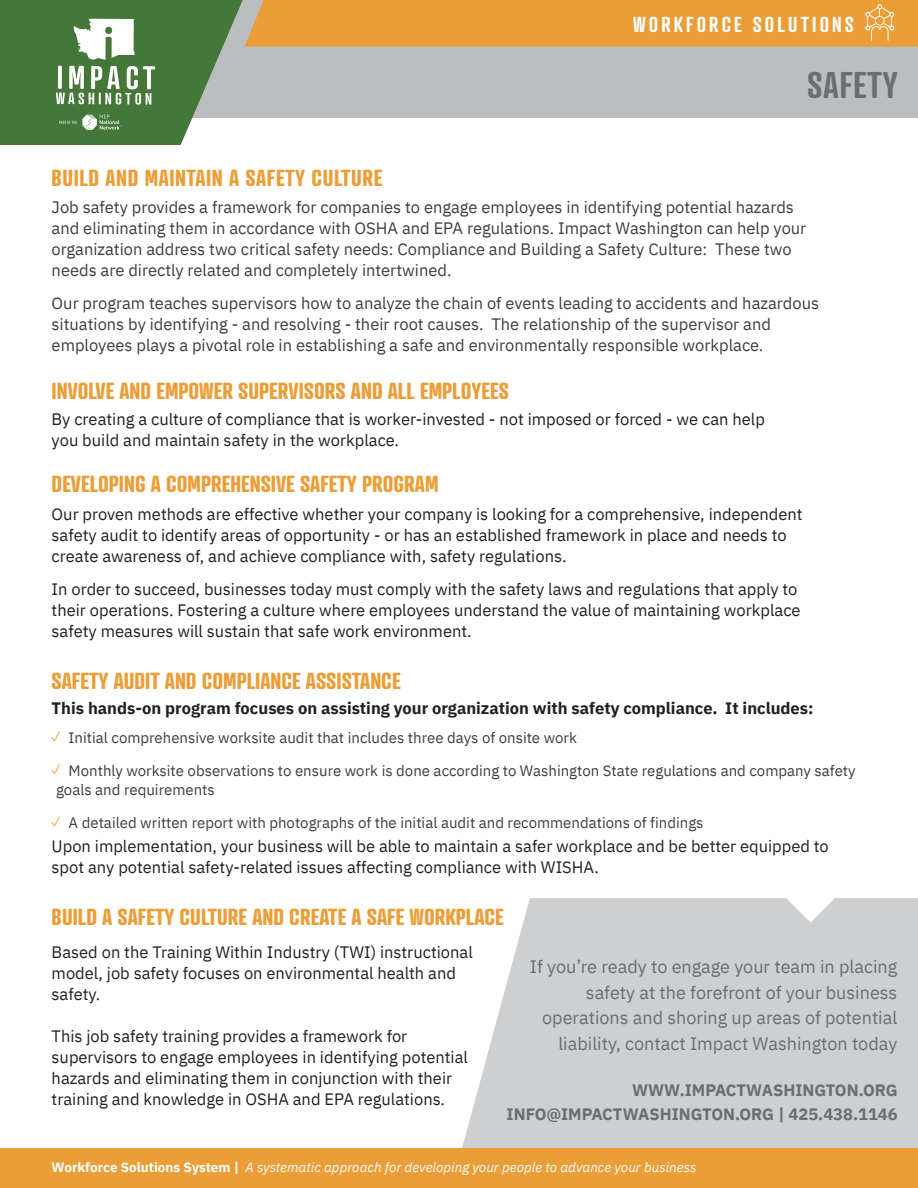
<style>
.page{position:relative;width:918px;height:1188px;background:#fff}
.page>*{position:absolute;margin:0;border:0;box-sizing:border-box;transform-origin:0 0}
.t1{font:600 36px "Atrament";letter-spacing:.025em;color:#6c6d70}
.t2{font:700 22.5px "Atrament";color:#eb9e37}
.t3{font:700 22.5px "Atrament";letter-spacing:.025em;color:#eb9e37}
.t4{font:600 21px "Atrament";letter-spacing:.15em;color:#fff}
.t5{font:18px/25.5px "IBM Plex Sans";color:#6c6d70;text-align:right}
.t6{font:16.5px/21px "IBM Plex Sans";color:#231f20}
.t7{font:16.5px/21px "IBM Plex Sans";color:#3e3e3f}
.t8{font:700 16.5px "IBM Plex Sans";color:#231f20}
.t9{font:700 16.5px "IBM Plex Sans";color:#6c6d70}
.t10{font:15px/19.5px "IBM Plex Sans";color:#3e3e3f}
.t11{font:italic 13.5px "IBM Plex Sans";color:#fff}
.s1{font-family:"Proxima Nova Cond";font-size:16.5px;color:#eb9e37}
.s2{font-weight:700;font-style:normal}
</style>
<div class="page">
<svg style="left:462px;top:898px;width:456px;height:250px;background:#d1d2d4"></svg>
<svg style="left:786px;top:898px;width:49px;height:24px"></svg>
<svg style="left:0;top:0;width:918px;height:145px"></svg>
<div style="left:0;top:1148px;width:918px;height:40px;background:#eb9e37"></div>
<p class="t4" style="left:633px;top:11px;width:223px">WORKFORCE SOLUTIONS</p>
<p class="t3" style="left:52px;top:164px;width:332px">BUILD AND MAINTAIN A SAFETY CULTURE</p>
<p class="t1" style="left:807px;top:63px;width:92px">SAFETY</p>
<p class="t7" style="left:52px;top:195px;width:756px">Job safety provides a framework for companies to engage employees in identifying potential hazards and eliminating them in accordance with OSHA and EPA regulations. Impact Washington can help your organization address two critical safety needs: Compliance and Building a Safety Culture: These two needs are directly related and completely intertwined.</p>
<p class="t7" style="left:52px;top:291px;width:769px">Our program teaches supervisors how to analyze the chain of events leading to accidents and hazardous situations by identifying - and resolving - their root causes. The relationship of the supervisor and employees plays a pivotal role in establishing a safe and environmentally responsible workplace.</p>
<p class="t2" style="left:52px;top:377px;width:459px">INVOLVE AND EMPOWER SUPERVISORS AND ALL EMPLOYEES</p>
<p class="t6" style="left:52px;top:407px;width:715px">By creating a culture of compliance that is worker-invested - not imposed or forced - we can help you build and maintain safety in the workplace.</p>
<p class="t2" style="left:52px;top:469px;width:388px">DEVELOPING A COMPREHENSIVE SAFETY PROGRAM</p>
<p class="t6" style="left:52px;top:503px;width:752px">Our proven methods are effective whether your company is looking for a comprehensive, independent safety audit to identify areas of opportunity - or has an established framework in place and needs to create awareness of, and achieve compliance with, safety regulations.</p>
<p class="t6" style="left:52px;top:578px;width:751px">In order to succeed, businesses today must comply with the safety laws and regulations that apply to their operations. Fostering a culture where employees understand the value of maintaining workplace safety measures will sustain that safe work environment.</p>
<p class="t2" style="left:52px;top:667px;width:351px">SAFETY AUDIT AND COMPLIANCE ASSISTANCE</p>
<p class="t8" style="left:52px;top:695px;width:763px">This hands-on program focuses on assisting your organization with safety compliance. It includes:</p>
<p class="t10" style="left:52px;top:726px;width:527px"><span class="s1">✓</span> Initial comprehensive worksite audit that includes three days of onsite work</p>
<p class="t10" style="left:56px;top:759px;width:801px;text-indent:-4px"><span class="s1">✓</span> Monthly worksite observations to ensure work is done according to Washington State regulations and company safety goals and requirements</p>
<p class="t10" style="left:52px;top:812px;width:653px"><span class="s1">✓</span> A detailed written report with photographs of the initial audit and recommendations of findings</p>
<p class="t6" style="left:52px;top:834px;width:779px">Upon implementation, your business will be able to maintain a safer workplace and be better equipped to spot any potential safety-related issues affecting compliance with WISHA.</p>
<p class="t2" style="left:52px;top:903px;width:454px">BUILD A SAFETY CULTURE AND CREATE A SAFE WORKPLACE</p>
<p class="t6" style="left:52px;top:940px;width:423px">Based on the Training Within Industry (TWI) instructional model, job safety focuses on environmental health and safety.</p>
<p class="t6" style="left:52px;top:1024px;width:418px">This job safety training provides a framework for supervisors to engage employees in identifying potential hazards and eliminating them in conjunction with their training and knowledge in OSHA and EPA regulations.</p>
<p class="t5" style="left:530px;top:953px;width:369px">If you’re ready to engage your team in placing safety at the forefront of your business operations and shoring up areas of potential liability, contact Impact Washington today</p>
<p class="t9" style="left:632px;top:1077px;width:267px">WWW.IMPACTWASHINGTON.ORG</p>
<p class="t9" style="left:507px;top:1101px;width:393px">INFO@IMPACTWASHINGTON.ORG | 425.438.1146</p>
<p class="t11" style="left:52px;top:1157px;width:646px"><span class="s2">Workforce Solutions System |</span> A systematic approach for developing your people to advance your business</p>
</div>
